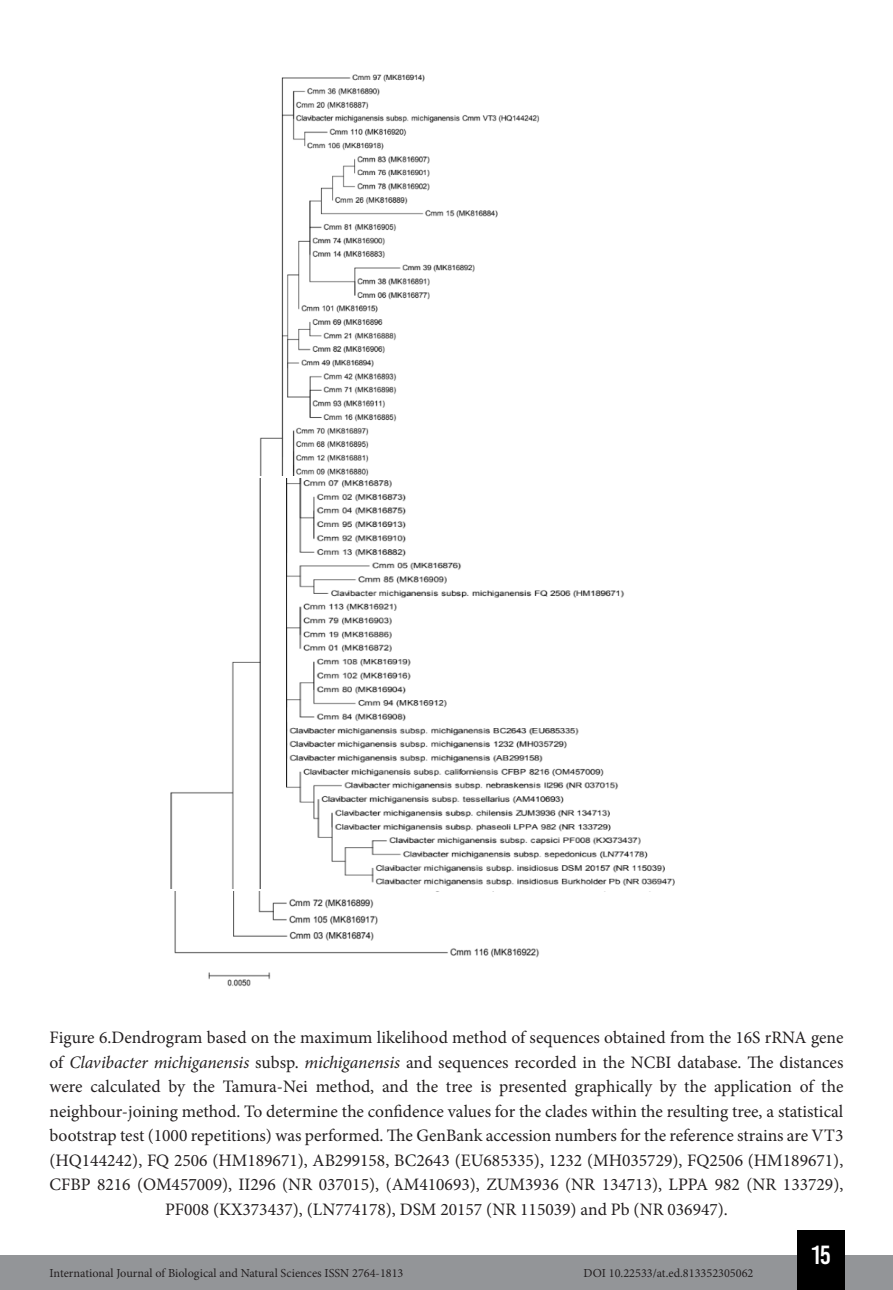
<style>
.page{position:relative;width:893px;height:1290px;background:#fff}
.page>*{position:absolute;margin:0;border:0;box-sizing:border-box;transform-origin:0 0}
.t1{font:26.25px "Bebas Kai";color:#fff}
.t2{font:17.5px/24.5px "Minion Pro";color:#231f20;text-align:center}
.t3{font:12.25px "Minion Pro";color:#231f20}
.s1{font-style:italic}
</style>
<div class="page">
<div style="left:0;top:1255px;width:893px;height:35px;background:#939598"></div>
<div style="left:797px;top:1230px;width:48px;height:60px;background:#000"></div>
<img style="left:259px;top:74px;width:281px;height:401px">
<img style="left:170px;top:479px;width:505px;height:409px">
<img style="left:174px;top:891px;width:477px;height:96px">
<p class="t2" style="left:50px;top:1025px;width:795px">Figure 6.Dendrogram based on the maximum likelihood method of sequences obtained from the 16S rRNA gene of <span class="s1">Clavibacter michiganensis</span> subsp. <span class="s1">michiganensis</span> and sequences recorded in the NCBI database. The distances were calculated by the Tamura-Nei method, and the tree is presented graphically by the application of the neighbour-joining method. To determine the confidence values for the clades within the resulting tree, a statistical bootstrap test (1000 repetitions) was performed. The GenBank accession numbers for the reference strains are VT3 (HQ144242), FQ 2506 (HM189671), AB299158, BC2643 (EU685335), 1232 (MH035729), FQ2506 (HM189671), CFBP 8216 (OM457009), II296 (NR 037015), (AM410693), ZUM3936 (NR 134713), LPPA 982 (NR 133729), PF008 (KX373437), (LN774178), DSM 20157 (NR 115039) and Pb (NR 036947).</p>
<p class="t3" style="left:50px;top:1265px;width:355px">International Journal of Biological and Natural Sciences ISSN 2764-1813</p>
<p class="t3" style="left:584px;top:1265px;width:171px">DOI 10.22533/at.ed.813352305062</p>
<h1 class="t1" style="left:811px;top:1241px;width:21px">15</h1>
</div>
